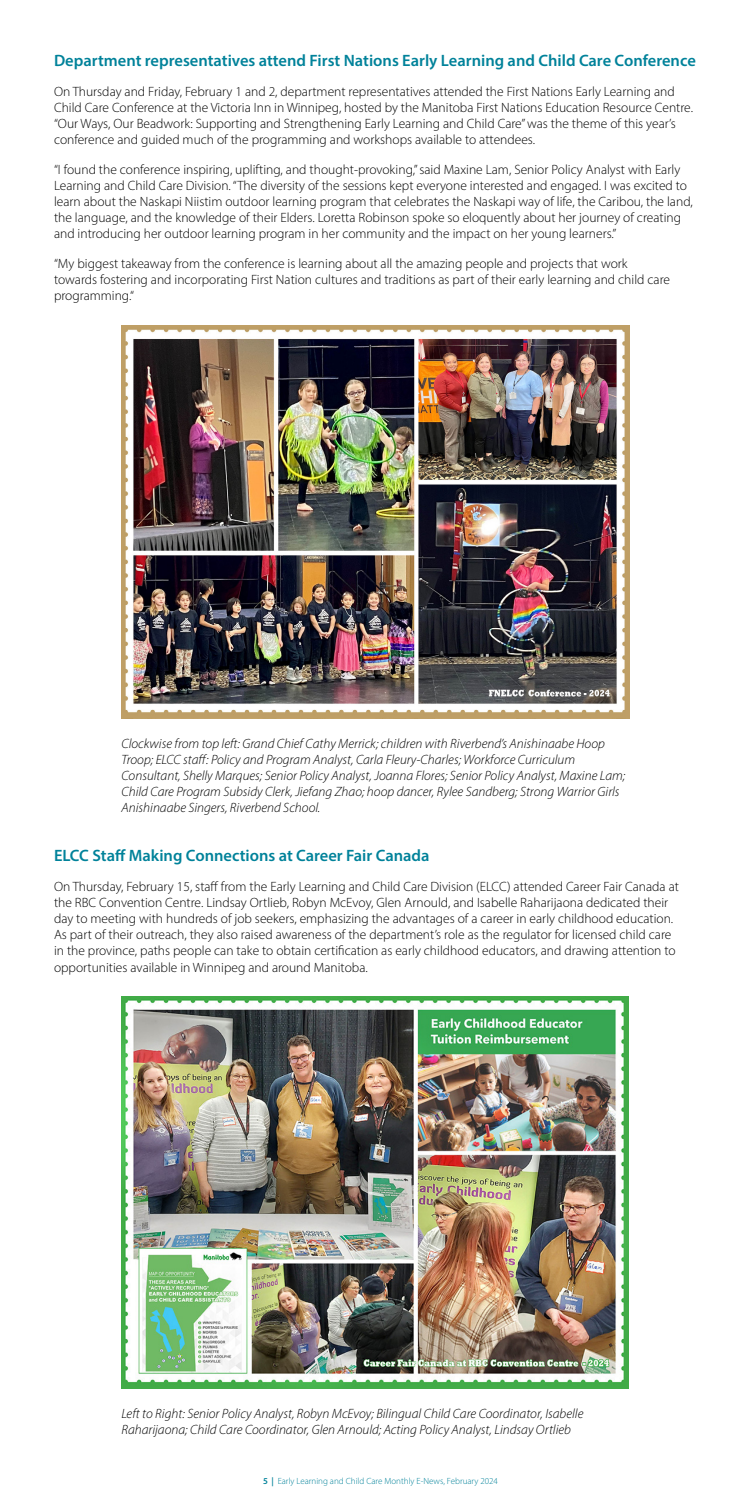
<style>
.page{position:relative;width:756px;height:1512px;background:#fff}
.page>*{position:absolute;margin:0;border:0;box-sizing:border-box;transform-origin:0 0}
.Sub_Head{font:600 16.5px "Myriad Pro";color:#00829a}
.Paragraph{font:300 13.5px/16.2px "Myriad Pro";color:#000}
.Paragraph_End{font:300 13.5px/16.2px "Myriad Pro";color:#000}
.Paragraph_End-2{font:italic 300 13.5px/16.2px "Myriad Pro";color:#000}
.Paragraph-2{font:italic 300 13.5px/16.2px "Myriad Pro";color:#000}
.t1{font:300 9px "Myriad Pro";color:#00829a}
.s1{font-weight:600}
</style>
<div class="page">
<img style="left:122px;top:326px;width:508px;height:392px">
<img style="left:122px;top:997px;width:506px;height:391px">
<h3 class="Sub_Head" style="left:54px;top:50px;width:643px">Department representatives attend First Nations Early Learning and Child Care Conference</h3>
<p class="Paragraph" style="left:54px;top:83px;width:641px">On Thursday and Friday, February 1 and 2, department representatives attended the First Nations Early Learning and Child Care Conference at the Victoria Inn in Winnipeg, hosted by the Manitoba First Nations Education Resource Centre. “Our Ways, Our Beadwork: Supporting and Strengthening Early Learning and Child Care” was the theme of this year’s conference and guided much of the programming and workshops available to attendees.</p>
<p class="Paragraph" style="left:54px;top:161px;width:640px">“I found the conference inspiring, uplifting, and thought-provoking,” said Maxine Lam, Senior Policy Analyst with Early Learning and Child Care Division. “The diversity of the sessions kept everyone interested and engaged. I was excited to learn about the Naskapi Niistim outdoor learning program that celebrates the Naskapi way of life, the Caribou, the land, the language, and the knowledge of their Elders. Loretta Robinson spoke so eloquently about her journey of creating and introducing her outdoor learning program in her community and the impact on her young learners.”</p>
<p class="Paragraph_End" style="left:54px;top:255px;width:618px">“My biggest takeaway from the conference is learning about all the amazing people and projects that work towards fostering and incorporating First Nation cultures and traditions as part of their early learning and child care programming.“</p>
<p class="Paragraph_End-2" style="left:122px;top:735px;width:505px">Clockwise from top left: Grand Chief Cathy Merrick; children with Riverbend’s Anishinaabe Hoop Troop; ELCC staff: Policy and Program Analyst, Carla Fleury-Charles; Workforce Curriculum Consultant, Shelly Marques; Senior Policy Analyst, Joanna Flores; Senior Policy Analyst, Maxine Lam; Child Care Program Subsidy Clerk, Jiefang Zhao; hoop dancer, Rylee Sandberg; Strong Warrior Girls Anishinaabe Singers, Riverbend School.</p>
<h3 class="Sub_Head" style="left:54px;top:845px;width:377px">ELCC Staff Making Connections at Career Fair Canada</h3>
<p class="Paragraph_End" style="left:54px;top:878px;width:626px">On Thursday, February 15, staff from the Early Learning and Child Care Division (ELCC) attended Career Fair Canada at the RBC Convention Centre. Lindsay Ortlieb, Robyn McEvoy, Glen Arnould, and Isabelle Raharijaona dedicated their day to meeting with hundreds of job seekers, emphasizing the advantages of a career in early childhood education.<br>As part of their outreach, they also raised awareness of the department’s role as the regulator for licensed child care in the province, paths people can take to obtain certification as early childhood educators, and drawing attention to opportunities available in Winnipeg and around Manitoba.</p>
<p class="Paragraph-2" style="left:122px;top:1405px;width:463px">Left to Right: Senior Policy Analyst, Robyn McEvoy; Bilingual Child Care Coordinator, Isabelle<br>Raharijaona; Child Care Coordinator, Glen Arnould; Acting Policy Analyst, Lindsay Ortlieb</p>
<p class="t1" style="left:263px;top:1476px;width:236px"><span class="s1">5 |</span> Early Learning and Child Care Monthly E-News, February 2024</p>
</div>
